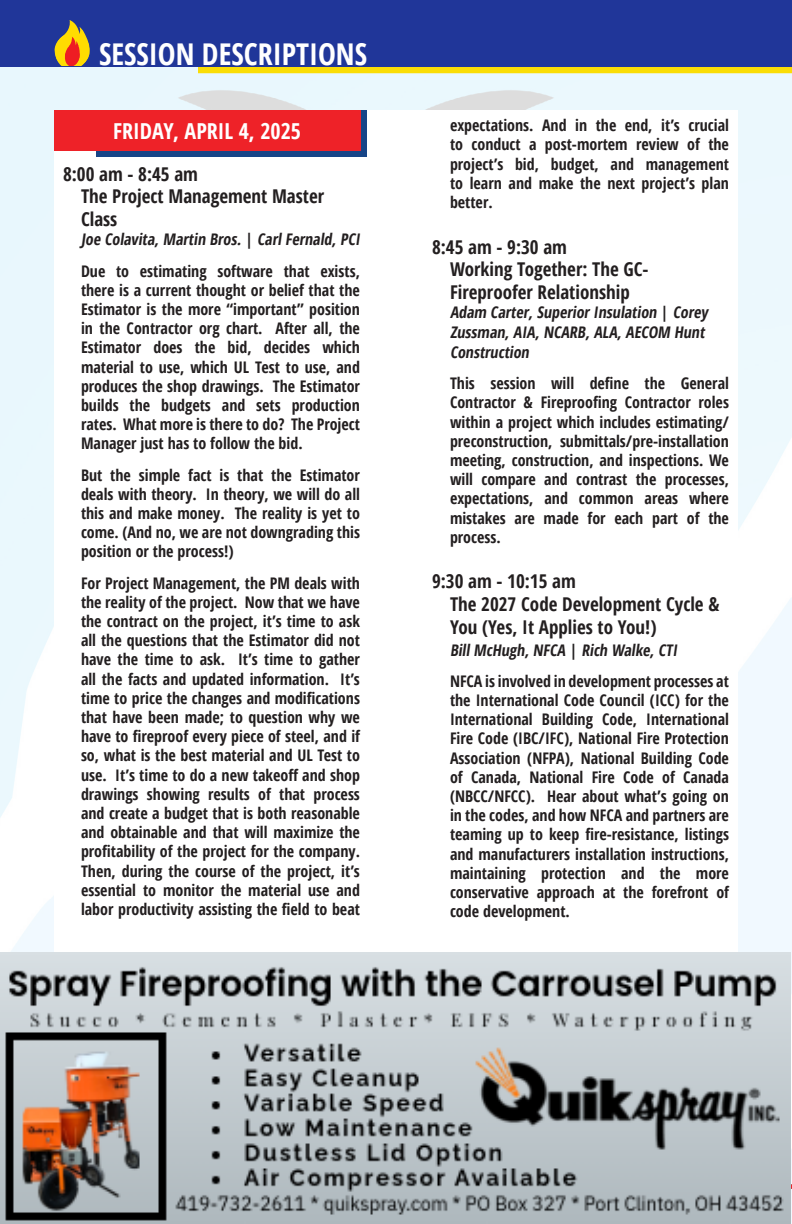
<style>
.page{position:relative;width:792px;height:1224px;background:#fff}
.page>*{position:absolute;margin:0;border:0;box-sizing:border-box;transform-origin:0 0}
.t1{font:700 condensed 30px "Open Sans";color:#fff}
.t2{font:700 condensed 22px "Open Sans";color:#fff}
.t3{font:700 condensed 19px/22.8px "Open Sans";color:#231f20}
.t4{font:700 condensed 16px/19.2px "Open Sans";color:#231f20;text-align:justify}
</style>
<div class="page">
<img style="left:0;top:66px;width:792px;height:1158px">
<div style="left:54px;top:110px;width:684px;height:1002px;background:#fff"></div>
<svg style="left:198px;top:66px;width:594px;height:7px;background:#dac51b"></svg>
<div style="left:0;top:0;width:792px;height:66px;background:#203699"></div>
<svg style="left:55px;top:20px;width:35px;height:46px"></svg>
<div style="left:96px;top:110px;width:271px;height:47px;background:#174587"></div>
<div style="left:54px;top:110px;width:306px;height:41px;background:#ee2228"></div>
<img style="left:0;top:953px;width:791px;height:271px">
<p class="t1" style="left:99px;top:33px;width:270px">SESSION DESCRIPTIONS</p>
<p class="t2" style="left:113px;top:116px;width:189px">FRIDAY, APRIL 4, 2025</p>
<p class="t3" style="left:63px;top:162px;width:137px">8:00 am - 8:45 am</p>
<p class="t3" style="left:81px;top:185px;width:245px">The Project Management Master<br>Class</p>
<p class="t4" style="left:81px;top:230px;width:284px">Joe Colavita,Martin Bros.| CarlFernald,PCI</p>
<p class="t4" style="left:81px;top:261px;width:281px">Due to estimating software that exists, there is a current thought or belief that the Estimator is the more “important” position in the Contractor org chart. After all, the Estimator does the bid, decides which material to use, which UL Test to use, and produces the shop drawings. The Estimator builds the budgets and sets production rates. What more is there to do? The Project Manager just has to follow the bid.</p>
<p class="t4" style="left:81px;top:465px;width:281px">But the simple fact is that the Estimator deals with theory. In theory, we will do all this and make money. The reality is yet to come. (And no, we are not downgrading this position or the process!)</p>
<p class="t4" style="left:81px;top:573px;width:281px">For Project Management, the PM deals with the reality of the project. Now that we have the contract on the project, it’s time to ask all the questions that the Estimator did not have the time to ask. It’s time to gather all the facts and updated information. It’s time to price the changes and modifications that have been made; to question why we have to fireproof every piece of steel, and if so, what is the best material and UL Test to use. It’s time to do a new takeoff and shop drawings showing results of that process and create a budget that is both reasonable and obtainable and that will maximize the profitability of the project for the company.<br>Then, during the course of the project, it’s essential to monitor the material use and labor productivity assisting the field to beat</p>
<p class="t4" style="left:450px;top:115px;width:281px">expectations. And in the end, it’s crucial to conduct a post-mortem review of the project’s bid, budget, and management to learn and make the next project’s plan better.</p>
<p class="t3" style="left:432px;top:235px;width:137px">8:45 am - 9:30 am</p>
<p class="t3" style="left:450px;top:258px;width:200px">Working Together: The GC-<br>Fireproofer Relationship</p>
<p class="t4" style="left:450px;top:302px;width:259px;line-height:19.8px">Adam Carter,SuperiorInsulation | Corey Zussman,AIA,NCARB,ALA,AECOM Hunt Construction</p>
<p class="t4" style="left:450px;top:373px;width:281px">This session will define the General Contractor &amp; Fireproofing Contractor roles within a project which includes estimating/ preconstruction, submittals/pre-installation meeting, construction, and inspections. We will compare and contrast the processes, expectations, and common areas where mistakes are made for each part of the process.</p>
<p class="t3" style="left:432px;top:570px;width:145px">9:30 am - 10:15 am</p>
<p class="t3" style="left:450px;top:592px;width:271px">The 2027 Code Development Cycle &amp;<br>You (Yes, It Applies to You!)</p>
<p class="t4" style="left:450px;top:640px;width:232px">BillMcHugh,NFCA | Rich Walke,CTI</p>
<p class="t4" style="left:450px;top:671px;width:281px">NFCA is involved in development processes at the International Code Council (ICC) for the International Building Code, International Fire Code (IBC/IFC), National Fire Protection Association (NFPA), National Building Code of Canada, National Fire Code of Canada (NBCC/NFCC). Hear about what’s going on in the codes, and how NFCA and partners are teaming up to keep fire-resistance, listings and manufacturers installation instructions, maintaining protection and the more conservative approach at the forefront of code development.</p>
</div>
